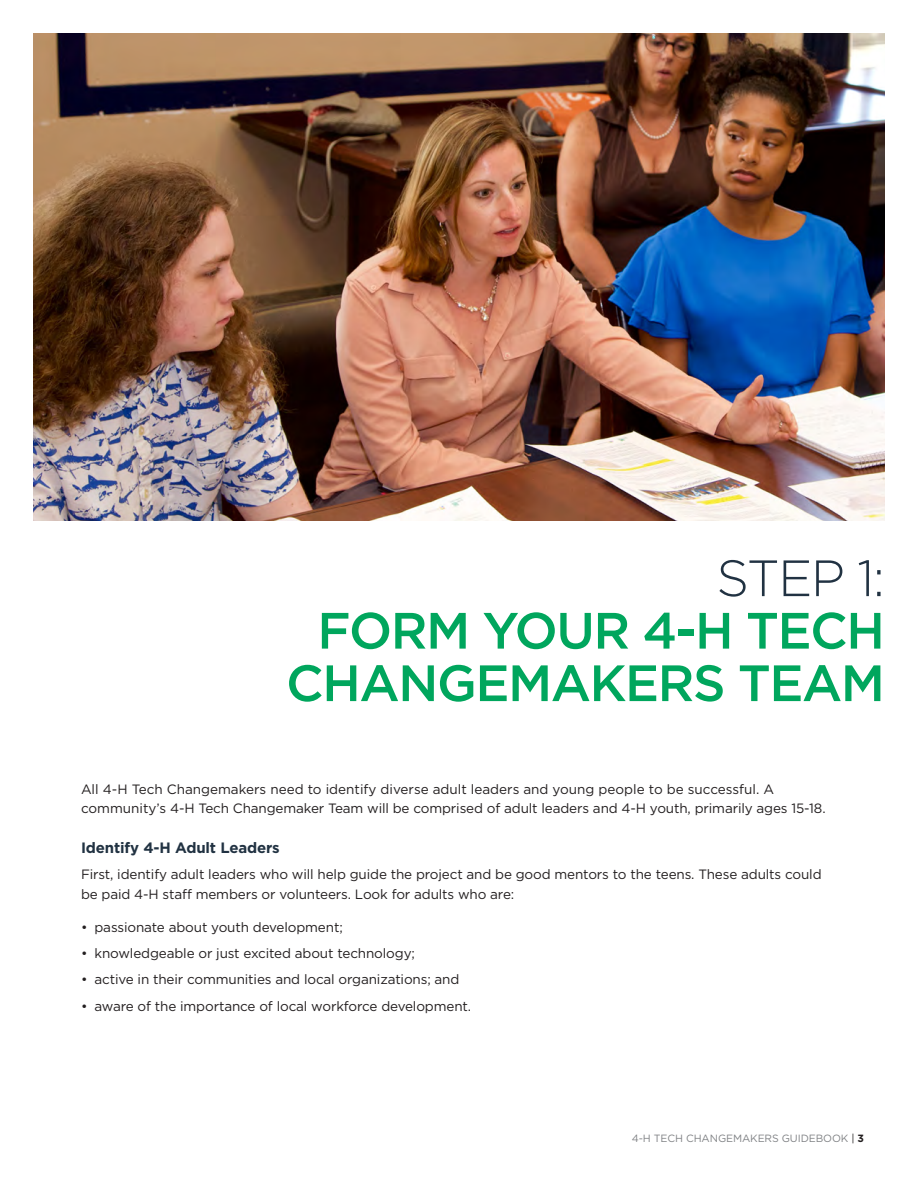
<style>
.page{position:relative;width:918px;height:1188px;background:#fff}
.page>*{position:absolute;margin:0;border:0;box-sizing:border-box;transform-origin:0 0}
.t1{font:500 51px/52.5px "Gotham";letter-spacing:-.03em;color:#00a65d;text-align:right}
.sub_sub{font:700 15px "Gotham";letter-spacing:-.01em;color:#213242}
.Body{font:13.5px/19.5px "Gotham";letter-spacing:-.01em;color:#231f20}
.t2{font:10.5px "Gotham";letter-spacing:-.01em;color:#808285}
.s1{font-weight:300;color:#213242}
.s2{color:#231f20}
.s3{font-weight:700;color:#231f20}
</style>
<div class="page">
<img style="left:33px;top:33px;width:852px;height:488px">
<p class="t1" style="left:286px;top:551px;width:600px"><span class="s1">STEP 1:<br></span>FORM YOUR 4-H TECH<br>CHANGEMAKERS TEAM</p>
<p class="Body" style="left:81px;top:779px;width:744px">All 4-H Tech Changemakers need to identify diverse adult leaders and young people to be successful. A community’s 4-H Tech Changemaker Team will be comprised of adult leaders and 4-H youth, primarily ages 15-18.</p>
<p class="sub_sub" style="left:81px;top:838px;width:200px">Identify 4-H Adult Leaders</p>
<p class="Body" style="left:81px;top:864px;width:742px">First, identify adult leaders who will help guide the project and be good mentors to the teens. These adults could be paid 4-H staff members or volunteers. Look for adults who are:</p>
<p class="Body" style="left:81px;top:917px;width:263px">• passionate about youth development;</p>
<p class="Body" style="left:81px;top:943px;width:335px">• knowledgeable or just excited about technology;</p>
<p class="Body" style="left:81px;top:969px;width:380px">• active in their communities and local organizations; and</p>
<p class="Body" style="left:81px;top:996px;width:390px">• aware of the importance of local workforce development.</p>
<p class="t2" style="left:632px;top:1132px;width:234px">4-H TECH CHANGEMAKERS GUIDEBOOK <span class="s2">|</span> <span class="s3">3</span></p>
</div>
